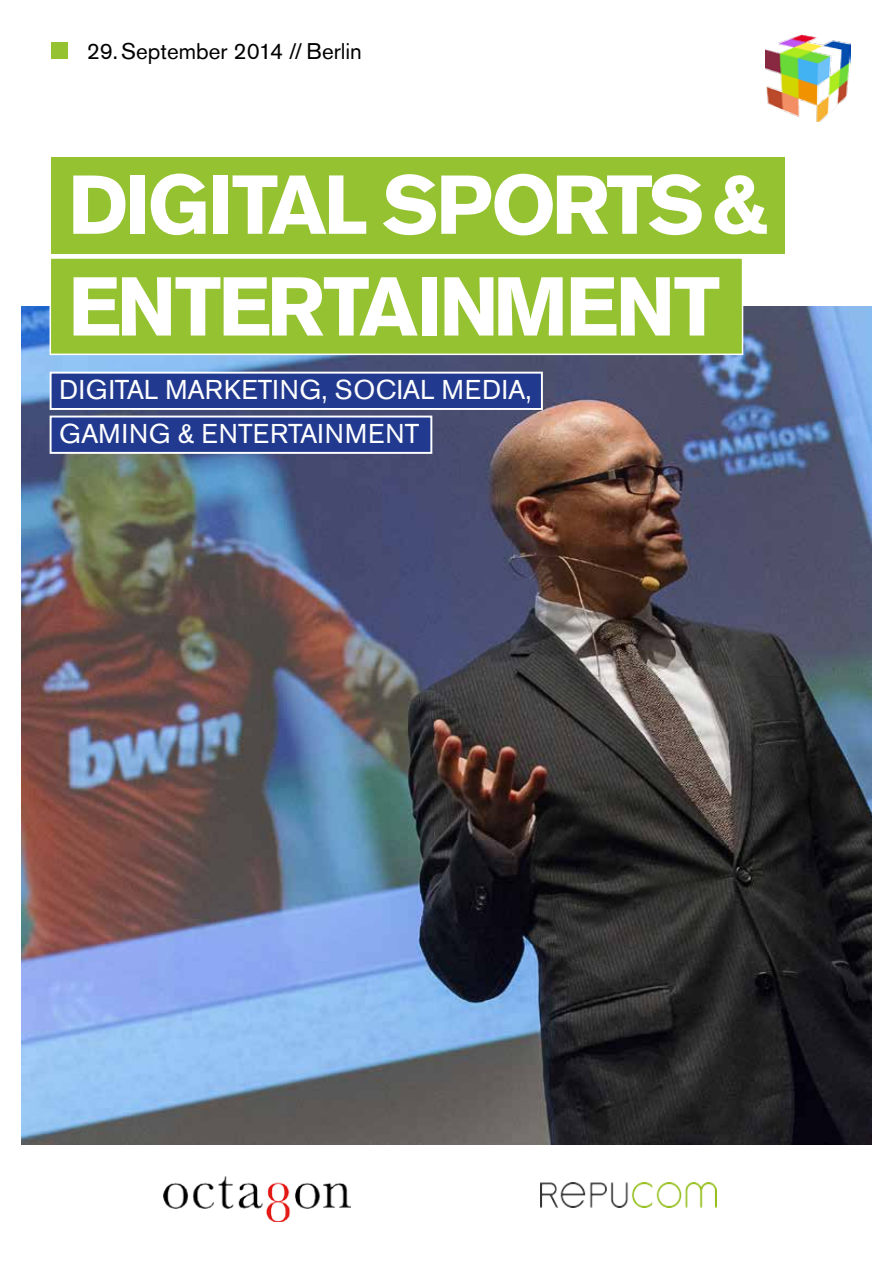
<style>
.page{position:relative;width:893px;height:1263px;background:#fff}
.page>*{position:absolute;margin:0;border:0;box-sizing:border-box;transform-origin:0 0}
.t1{font:700 82.5px/101.7px "Akzidenz Grotesk BE";letter-spacing:-.04em;color:#fff}
.t2{font:27px/44px "Akzidenz Grotesk BE";letter-spacing:.02em;color:#fff}
.t3{font:22.5px "Akzidenz Grotesk BE";color:#000}
</style>
<div class="page">
<img style="left:21px;top:306px;width:851px;height:838px">
<img style="left:163px;top:1177px;width:187px;height:44px">
<img style="left:540px;top:1182px;width:177px;height:25px">
<div style="left:51px;top:43px;width:17px;height:16px;background:#95c230"></div>
<div style="left:51px;top:373px;width:491px;height:36px;background:#213a8f"></div>
<div style="left:50px;top:372px;width:493px;height:38px;border:2px solid #fff"></div>
<div style="left:51px;top:417px;width:380px;height:36px;background:#213a8f"></div>
<div style="left:50px;top:416px;width:382px;height:38px;border:2px solid #fff"></div>
<div style="left:51px;top:157px;width:733px;height:96px;background:#95c230"></div>
<div style="left:50px;top:258px;width:692px;height:96px;background:#95c230"></div>
<div style="left:50px;top:257px;width:693px;height:98px;border:2px solid #fff"></div>
<img style="left:765px;top:34px;width:85px;height:88px">
<p class="t3" style="left:87px;top:38px;width:277px">29. September 2014 // Berlin</p>
<h1 class="t1" style="left:68px;top:155px;width:703px">DIGITAL SPORTS &amp;<br>ENTERTAINMENT</h1>
<p class="t2" style="left:59px;top:368px;width:474px">DIGITAL MARKETING, SOCIAL MEDIA,<br>GAMING &amp; ENTERTAINMENT</p>
</div>
